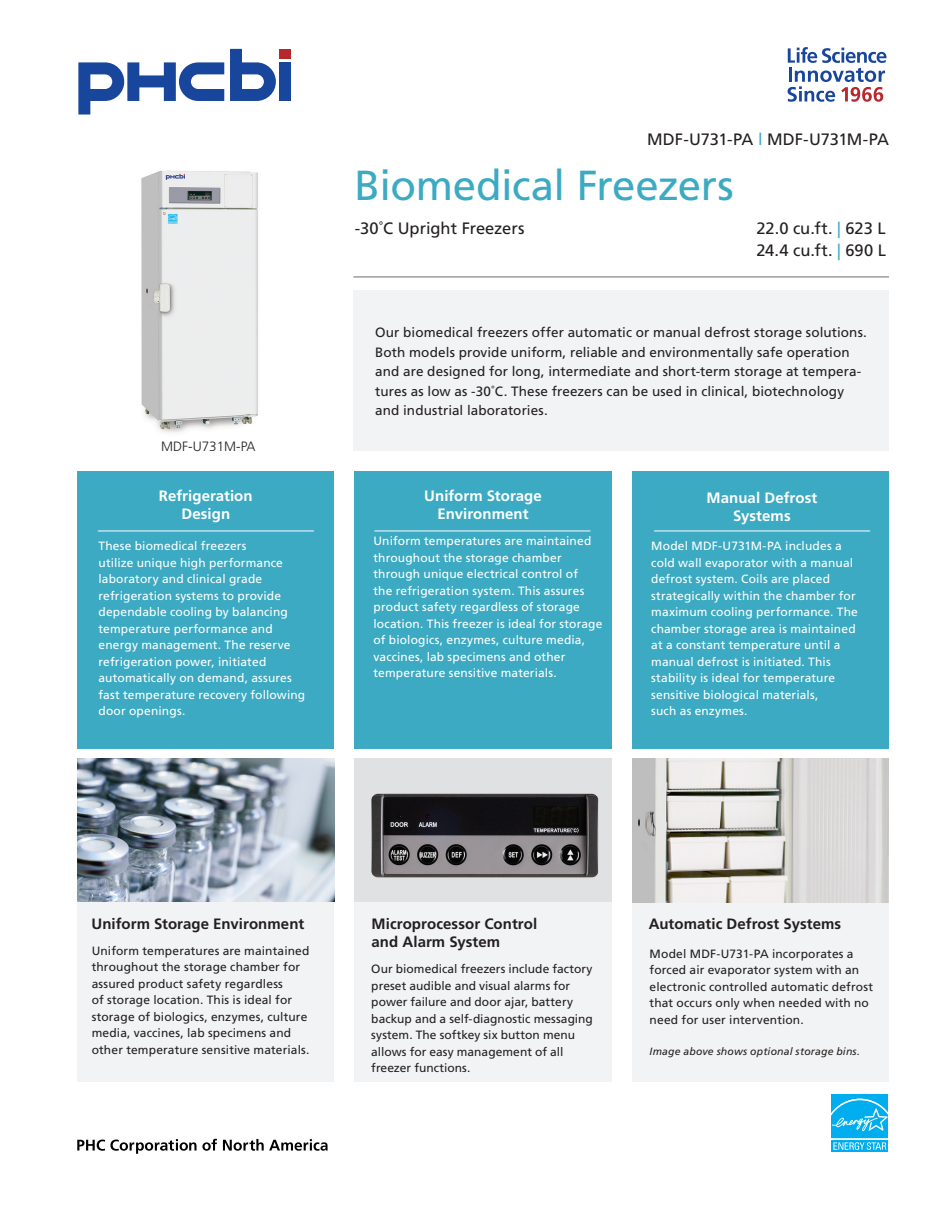
<style>
.page{position:relative;width:945px;height:1215px;background:#fff}
.page>*{position:absolute;margin:0;border:0;box-sizing:border-box;transform-origin:0 0}
.PS_PHCbi_Title{font:42px "Frutiger LT Std";letter-spacing:-.015em;color:#3caac2}
.PS_PHCbi_Subtitle{font:16.5px "Frutiger LT Std";color:#231f20}
.PS_PHCbi_Model_Number{font:16.5px "Frutiger LT Std";letter-spacing:-.015em;color:#231f20}
.PS_PHCbi_Section_2-Titles{font:700 15px/18px "Frutiger LT Std";letter-spacing:.005em;color:#231f20}
.PS_PHCbi_Section_1-Titles{font:700 15px/18px "Frutiger LT Std";letter-spacing:.005em;color:#fff;text-align:center}
.PS_PHCbi_Intro_Copy{font:13.5px/19.5px "Frutiger LT Std";letter-spacing:.005em;color:#231f20}
.t1{font:300 13.5px "Frutiger LT Std";color:#231f20}
.PS_PHCbi_Section_1-_Content{font:12px/16.5px "Frutiger LT Std";letter-spacing:.01em;color:#fff}
.PS_PHCbi_Section_2-_Content{font:12px/16.5px "Frutiger LT Std";letter-spacing:.01em;color:#231f20}
.PS_PHCbi_Section_2-_Content-2{font:italic 10.5px "Frutiger LT Std";letter-spacing:.015em;color:#231f20}
.s1{color:#3caac2}
</style>
<div class="page">
<div style="left:354px;top:758px;width:257px;height:324px;background:#f2f3f4"></div>
<div style="left:354px;top:758px;width:258px;height:144px;background:#e0e1e3"></div>
<img style="left:141px;top:170px;width:117px;height:263px">
<div style="left:77px;top:471px;width:257px;height:277px;background:#3caac2"></div>
<div style="left:77px;top:758px;width:257px;height:324px;background:#f2f3f4"></div>
<img style="left:77px;top:758px;width:257px;height:144px">
<div style="left:354px;top:471px;width:257px;height:277px;background:#3caac2"></div>
<div style="left:633px;top:471px;width:256px;height:277px;background:#3caac2"></div>
<div style="left:633px;top:758px;width:256px;height:324px;background:#f2f3f4"></div>
<svg style="left:633px;top:758px;width:256px;height:144px"></svg>
<div style="left:353px;top:291px;width:536px;height:160px;background:#f2f3f4"></div>
<hr style="left:98px;top:531px;width:216px;height:1px;background:#fff">
<hr style="left:374px;top:531px;width:216px;height:1px;background:#fff">
<hr style="left:654px;top:531px;width:216px;height:1px;background:#fff">
<hr style="left:353px;top:277px;width:536px;height:1px;background:#6c6d70">
<div style="left:279px;top:62px;width:12px;height:39px;background:#18469d"></div>
<svg style="left:78px;top:62px;width:146px;height:53px"></svg>
<svg style="left:230px;top:49px;width:46px;height:52px"></svg>
<div style="left:279px;top:49px;width:12px;height:10px;background:#b7282e"></div>
<svg style="left:788px;top:47px;width:99px;height:55px"></svg>
<svg style="left:77px;top:1139px;width:140px;height:15px"></svg>
<svg style="left:223px;top:1139px;width:105px;height:12px"></svg>
<img style="left:371px;top:794px;width:227px;height:83px">
<svg style="left:832px;top:1094px;width:56px;height:58px;background:#2ebcf1"></svg>
<p class="t1" style="left:161px;top:438px;width:96px">MDF-U731M-PA</p>
<p class="PS_PHCbi_Section_1-Titles" style="left:159px;top:487px;width:95px">Refrigeration<br>Design</p>
<p class="PS_PHCbi_Section_1-_Content" style="left:99px;top:538px;width:208px">These biomedical freezers<br>utilize unique high performance laboratory and clinical grade refrigeration systems to provide dependable cooling by balancing temperature performance and energy management. The reserve refrigeration power, initiated automatically on demand, assures fast temperature recovery following door openings.</p>
<p class="PS_PHCbi_Model_Number" style="left:647px;top:130px;width:243px">MDF-U731-PA <span class="s1">l</span> MDF-U731M-PA</p>
<p class="PS_PHCbi_Title" style="left:355px;top:161px;width:381px">Biomedical Freezers</p>
<p class="PS_PHCbi_Subtitle" style="left:355px;top:218px;width:171px">-30˚C Upright Freezers</p>
<p class="PS_PHCbi_Subtitle" style="left:756px;top:218px;width:131px">22.0 cu.ft. <span class="s1">|</span> 623 L</p>
<p class="PS_PHCbi_Subtitle" style="left:756px;top:241px;width:131px">24.4 cu.ft. <span class="s1">|</span> 690 L</p>
<p class="PS_PHCbi_Intro_Copy" style="left:375px;top:323px;width:493px">Our biomedical freezers offer automatic or manual defrost storage solutions.<br>Both models provide uniform, reliable and environmentally safe operation and are designed for long, intermediate and short-term storage at tempera&shy;tures as low as -30˚C. These freezers can be used in clinical, biotechnology and industrial laboratories.</p>
<p class="PS_PHCbi_Section_1-Titles" style="left:424px;top:487px;width:119px">Uniform Storage<br>Environment</p>
<p class="PS_PHCbi_Section_1-_Content" style="left:374px;top:533px;width:231px">Uniform temperatures are maintained throughout the storage chamber through unique electrical control of<br>the refrigeration system. This assures product safety regardless of storage location. This freezer is ideal for storage of biologics, enzymes, culture media, vaccines, lab specimens and other temperature sensitive materials.</p>
<p class="PS_PHCbi_Section_1-Titles" style="left:707px;top:488px;width:112px">Manual Defrost<br>Systems</p>
<p class="PS_PHCbi_Section_1-_Content" style="left:651px;top:538px;width:208px">Model MDF-U731M-PA includes a cold wall evaporator with a manual defrost system. Coils are placed strategically within the chamber for maximum cooling performance. The chamber storage area is maintained at a constant temperature until a manual defrost is initiated. This stability is ideal for temperature sensitive biological materials,<br>such as enzymes.</p>
<p class="PS_PHCbi_Section_2-Titles" style="left:92px;top:915px;width:214px">Uniform Storage Environment</p>
<p class="PS_PHCbi_Section_2-_Content" style="left:92px;top:942px;width:219px">Uniform temperatures are maintained throughout the storage chamber for assured product safety regardless<br>of storage location. This is ideal for storage of biologics, enzymes, culture media, vaccines, lab specimens and other temperature sensitive materials.</p>
<p class="PS_PHCbi_Section_2-Titles" style="left:372px;top:915px;width:167px">Microprocessor Control and Alarm System</p>
<p class="PS_PHCbi_Section_2-_Content" style="left:371px;top:961px;width:223px">Our biomedical freezers include factory preset audible and visual alarms for power failure and door ajar, battery backup and a self-diagnostic messaging system. The softkey six button menu allows for easy management of all freezer functions.</p>
<p class="PS_PHCbi_Section_2-Titles" style="left:649px;top:915px;width:194px">Automatic Defrost Systems</p>
<p class="PS_PHCbi_Section_2-_Content" style="left:650px;top:945px;width:225px">Model MDF-U731-PA incorporates a forced air evaporator system with an electronic controlled automatic defrost that occurs only when needed with no need for user intervention.</p>
<p class="PS_PHCbi_Section_2-_Content-2" style="left:650px;top:1045px;width:212px">Image above shows optional storage bins.</p>
</div>
